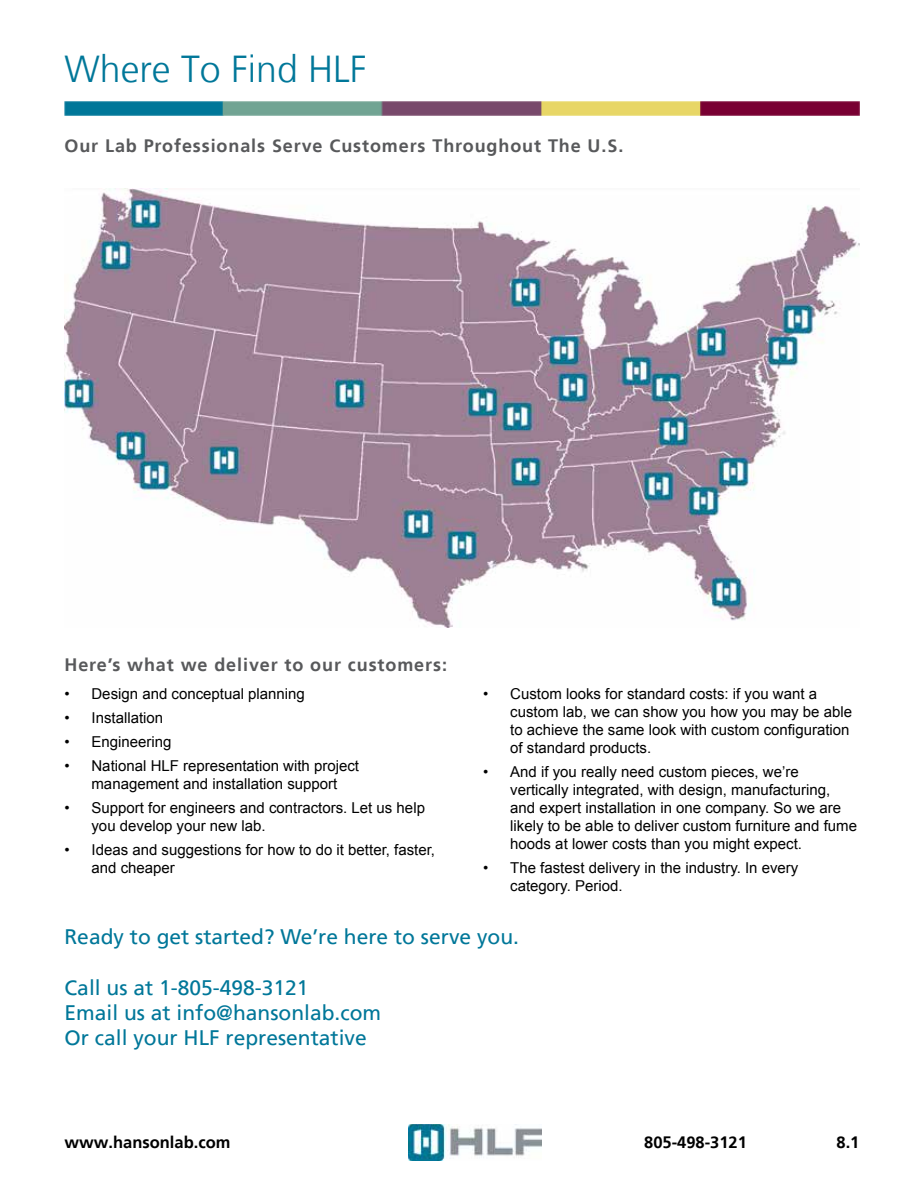
<style>
.page{position:relative;width:918px;height:1188px;background:#fff}
.page>*{position:absolute;margin:0;border:0;box-sizing:border-box;transform-origin:0 0}
.t1{font:300 37.5px "Frutiger";color:#079}
.t2{font:21px/25.2px "Frutiger";color:#079}
.t3{font:700 18px "Frutiger";letter-spacing:.05em;color:#58595b}
.t4{font:700 16.5px "Frutiger";color:#000}
.t5{font:15px/18px "Arial";color:#000}
</style>
<div class="page">
<img style="left:64px;top:101px;width:796px;height:14px">
<img style="left:64px;top:188px;width:796px;height:439px">
<img style="left:409px;top:1125px;width:133px;height:35px">
<h1 class="t1" style="left:64px;top:48px;width:304px">Where To Find HLF</h1>
<p class="t3" style="left:64px;top:135px;width:560px">Our Lab Professionals Serve Customers Throughout The U.S.</p>
<p class="t3" style="left:64px;top:654px;width:384px">Here’s what we deliver to our customers:</p>
<p class="t5" style="left:64px;top:684px;width:242px">• Design and conceptual planning</p>
<p class="t5" style="left:64px;top:708px;width:100px">• Installation</p>
<p class="t5" style="left:64px;top:732px;width:109px">• Engineering</p>
<p class="t5" style="left:64px;top:756px;width:296px;text-align:center">• National HLF representation with project management and installation support</p>
<p class="t5" style="left:91px;top:798px;width:335px;text-indent:-27px">• Support for engineers and contractors. Let us help you develop your new lab.</p>
<p class="t5" style="left:91px;top:840px;width:345px;text-indent:-27px">• Ideas and suggestions for how to do it better, faster, and cheaper</p>
<p class="t5" style="left:510px;top:684px;width:343px;text-indent:-27px">• Custom looks for standard costs: if you want a custom lab, we can show you how you may be able to achieve the same look with custom configuration of standard products.</p>
<p class="t5" style="left:510px;top:762px;width:348px;text-indent:-27px">• And if you really need custom pieces, we’re vertically integrated, with design, manufacturing, and expert installation in one company. So we are likely to be able to deliver custom furniture and fume hoods at lower costs than you might expect.</p>
<p class="t5" style="left:510px;top:858px;width:290px;text-indent:-27px">• The fastest delivery in the industry. In every category. Period.</p>
<h2 class="t2" style="left:64px;top:924px;width:456px">Ready to get started? We’re here to serve you.</h2>
<h2 class="t2" style="left:64px;top:975px;width:318px">Call us at 1-805-498-3121<br>Email us at info@hansonlab.com<br>Or call your HLF representative</h2>
<p class="t4" style="left:64px;top:1133px;width:167px">www.hansonlab.com</p>
<p class="t4" style="left:644px;top:1133px;width:104px">805-498-3121</p>
<p class="t4" style="left:837px;top:1133px;width:24px">8.1</p>
</div>
